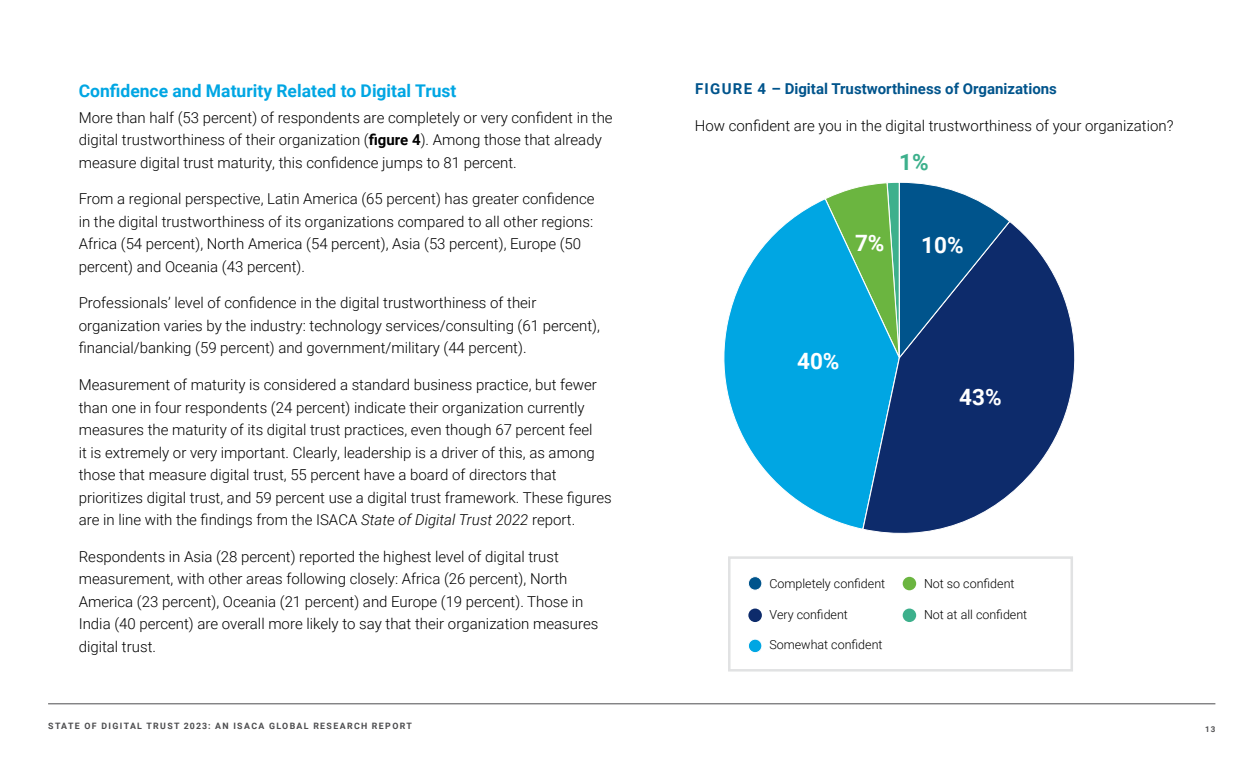
<style>
.page{position:relative;width:1260px;height:765px;background:#fff}
.page>*{position:absolute;margin:0;border:0;box-sizing:border-box;transform-origin:0 0}
.Body_Copy_12_16{font:700 22.5px "Roboto";color:#fff}
.Body_Copy_12_16-2{font:700 22.5px "Roboto";color:#3db08c}
.Subhead_B{font:700 17.5px "Roboto";color:#00a6e3}
.Body_Copy_12_16-3{font:300 15px/22.5px "Roboto";color:#000}
.Figure_Title{font:700 15px "Roboto";color:#00548c}
.Body_Copy_12_16-4{font:300 12.5px "Roboto";color:#000}
.t1{font:700 8.75px "Roboto";letter-spacing:.155em;color:#4d4d4f}
.t2{font:700 8px "Roboto";color:#4d4d4f}
.s1{font-weight:700}
.s2{font-style:italic}
</style>
<div class="page">
<hr style="left:48px;top:704px;width:1167px;height:1px;background:#4d4d4f">
<div style="left:728px;top:556px;width:345px;height:116px;border:2px solid #e1e2e3"></div>
<div style="left:748px;top:577px;width:14px;height:13px;background:#00548c;border-radius:50%"></div>
<div style="left:748px;top:576px;width:14px;height:14px;border:1px solid #fff;border-radius:50%"></div>
<div style="left:748px;top:609px;width:14px;height:13px;background:#0d2b6b;border-radius:50%"></div>
<div style="left:748px;top:639px;width:14px;height:14px;background:#00a6e3;border-radius:50%"></div>
<div style="left:748px;top:639px;width:14px;height:14px;border:1px solid #fff;border-radius:50%"></div>
<div style="left:903px;top:577px;width:13px;height:13px;background:#6bb540;border-radius:50%"></div>
<div style="left:903px;top:609px;width:13px;height:13px;background:#3db08c;border-radius:50%"></div>
<svg style="left:724px;top:200px;width:138px;height:329px"></svg>
<svg style="left:862px;top:222px;width:213px;height:312px"></svg>
<svg style="left:824px;top:182px;width:187px;height:176px;background:#2b7a91"></svg>
<p class="Subhead_B" style="left:79px;top:79px;width:379px">Confidence and Maturity Related to Digital Trust</p>
<p class="Body_Copy_12_16-3" style="left:79px;top:105px;width:535px">More than half (53 percent) of respondents are completely or very confident in the digital trustworthiness of their organization (<span class="s1">figure 4</span>). Among those that already measure digital trust maturity, this confidence jumps to 81 percent.</p>
<p class="Body_Copy_12_16-3" style="left:79px;top:187px;width:517px">From a regional perspective, Latin America (65 percent) has greater confidence in the digital trustworthiness of its organizations compared to all other regions:<br>Africa (54 percent), North America (54 percent), Asia (53 percent), Europe (50 percent) and Oceania (43 percent).</p>
<p class="Body_Copy_12_16-3" style="left:79px;top:291px;width:523px">Professionals’ level of confidence in the digital trustworthiness of their organization varies by the industry: technology services/consulting (61 percent), financial/banking (59 percent) and government/military (44 percent).</p>
<p class="Body_Copy_12_16-3" style="left:79px;top:373px;width:535px">Measurement of maturity is considered a standard business practice, but fewer than one in four respondents (24 percent) indicate their organization currently measures the maturity of its digital trust practices, even though 67 percent feel<br>it is extremely or very important. Clearly, leadership is a driver of this, as among those that measure digital trust, 55 percent have a board of directors that prioritizes digital trust, and 59 percent use a digital trust framework. These figures are in line with the findings from the ISACA <span class="s2">State of Digital Trust 2022</span> report.</p>
<p class="Body_Copy_12_16-3" style="left:79px;top:545px;width:521px">Respondents in Asia (28 percent) reported the highest level of digital trust measurement, with other areas following closely: Africa (26 percent), North America (23 percent), Oceania (21 percent) and Europe (19 percent). Those in India (40 percent) are overall more likely to say that their organization measures digital trust.</p>
<p class="Figure_Title" style="left:695px;top:79px;width:363px">FIGURE 4 – Digital Trustworthiness of Organizations</p>
<p class="Body_Copy_12_16-3" style="left:695px;top:114px;width:480px">How confident are you in the digital trustworthiness of your organization?</p>
<p class="Body_Copy_12_16-2" style="left:899px;top:146px;width:31px">1%</p>
<p class="Body_Copy_12_16" style="left:855px;top:228px;width:31px">7%</p>
<p class="Body_Copy_12_16" style="left:921px;top:229px;width:44px">10%</p>
<p class="Body_Copy_12_16" style="left:797px;top:346px;width:44px">40%</p>
<p class="Body_Copy_12_16" style="left:959px;top:382px;width:44px">43%</p>
<p class="Body_Copy_12_16-4" style="left:769px;top:575px;width:117px">Completely confident</p>
<p class="Body_Copy_12_16-4" style="left:769px;top:605px;width:80px">Very confident</p>
<p class="Body_Copy_12_16-4" style="left:769px;top:636px;width:115px">Somewhat confident</p>
<p class="Body_Copy_12_16-4" style="left:924px;top:575px;width:92px">Not so confident</p>
<p class="Body_Copy_12_16-4" style="left:924px;top:605px;width:105px">Not at all confident</p>
<p class="t1" style="left:48px;top:720px;width:365px">STATE OF DIGITAL TRUST 2023: AN ISACA GLOBAL RESEARCH REPORT</p>
<p class="t2" style="left:1205px;top:723px;width:12px">13</p>
</div>
